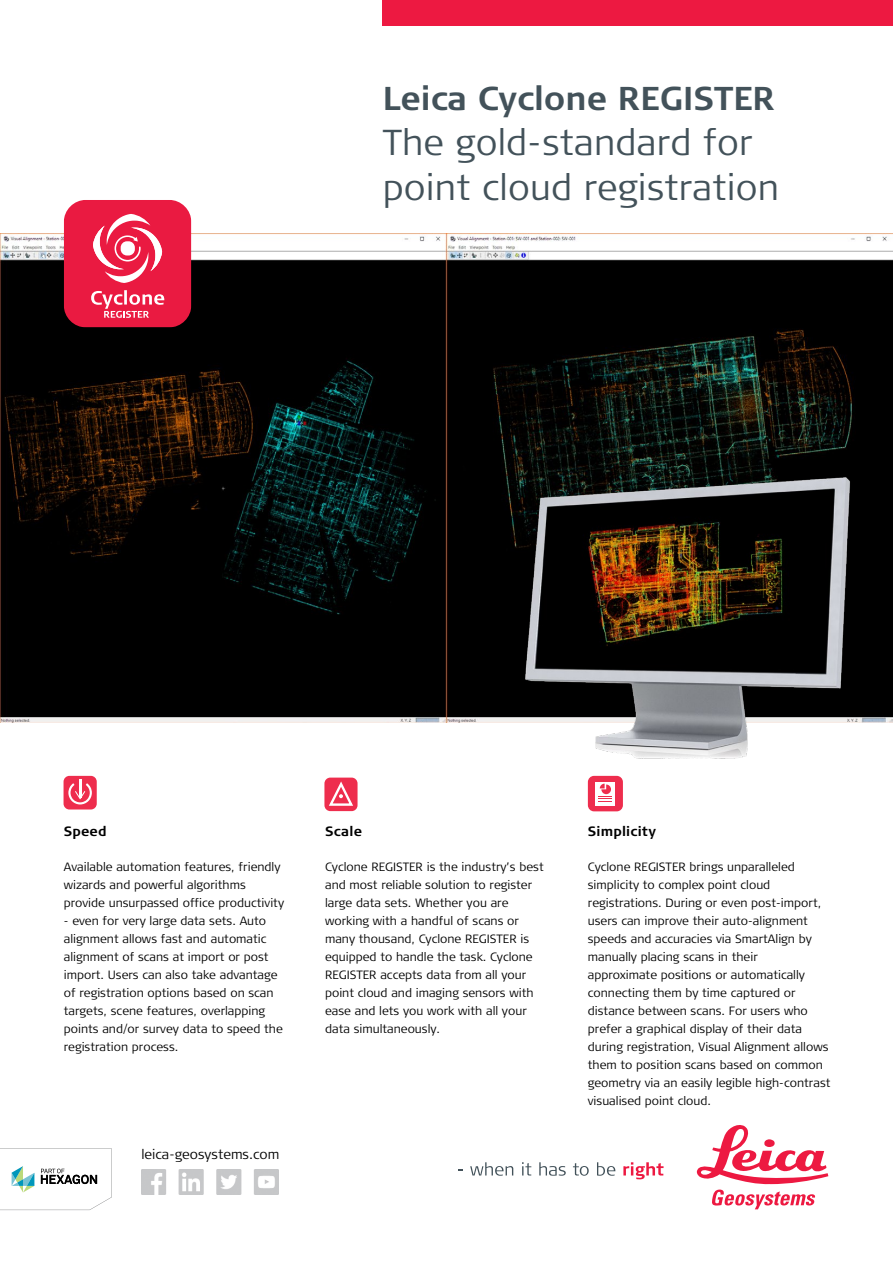
<style>
.page{position:relative;width:893px;height:1263px;background:#fff}
.page>*{position:absolute;margin:0;border:0;box-sizing:border-box;transform-origin:0 0}
.t1{font:300 36px/45px "Signa Column";letter-spacing:.005em;color:#43525a}
.t2{font:700 33px "Signa Column";color:#43525a}
.t3{font:300 13.5px "Signa Normal";color:#000}
.t4{font:700 13.5px "Signa Pro";letter-spacing:.015em;color:#000}
.t5{font:300 12px/18px "Signa Column";color:#000}
</style>
<div class="page">
<div style="left:383px;top:0;width:510px;height:26px;background:#ed1941"></div>
<img style="left:0;top:234px;width:893px;height:488px">
<svg style="left:64px;top:200px;width:127px;height:127px;background:#e93658"></svg>
<svg style="left:470px;top:1162px;width:43px;height:14px"></svg>
<svg style="left:522px;top:1162px;width:9px;height:13px"></svg>
<svg style="left:539px;top:1162px;width:27px;height:14px"></svg>
<svg style="left:573px;top:1163px;width:16px;height:13px"></svg>
<svg style="left:597px;top:1162px;width:18px;height:14px"></svg>
<svg style="left:623px;top:1162px;width:40px;height:17px"></svg>
<svg style="left:697px;top:1125px;width:131px;height:84px"></svg>
<svg style="left:0;top:1148px;width:112px;height:62px"></svg>
<img style="left:470px;top:448px;width:401px;height:311px">
<svg style="left:64px;top:776px;width:33px;height:33px"></svg>
<svg style="left:588px;top:776px;width:35px;height:35px"></svg>
<svg style="left:325px;top:778px;width:33px;height:33px"></svg>
<img style="left:142px;top:1170px;width:137px;height:24px">
<h2 class="t2" style="left:383px;top:77px;width:394px">Leica Cyclone REGISTER</h2>
<h1 class="t1" style="left:383px;top:120px;width:398px">The gold-standard for point cloud registration</h1>
<p class="t4" style="left:64px;top:821px;width:44px">Speed</p>
<p class="t5" style="left:64px;top:858px;width:222px">Available automation features, friendly wizards and powerful algorithms provide unsurpassed office productivity</p>
<p class="t5" style="left:64px;top:912px;width:221px">- even for very large data sets. Auto alignment allows fast and automatic alignment of scans at import or post import. Users can also take advantage of registration options based on scan targets, scene features, overlapping points and/or survey data to speed the registration process.</p>
<p class="t3" style="left:141px;top:1146px;width:140px">leica-geosystems.com</p>
<p class="t4" style="left:325px;top:821px;width:38px">Scale</p>
<p class="t5" style="left:325px;top:858px;width:220px">Cyclone REGISTER is the industry’s best and most reliable solution to register large data sets. Whether you are working with a handful of scans or many thousand, Cyclone REGISTER is equipped to handle the task. Cyclone REGISTER accepts data from all your point cloud and imaging sensors with ease and lets you work with all your data simultaneously.</p>
<p class="t4" style="left:588px;top:821px;width:70px">Simplicity</p>
<p class="t5" style="left:588px;top:858px;width:244px">Cyclone REGISTER brings unparalleled simplicity to complex point cloud registrations. During or even post-import, users can improve their auto-alignment speeds and accuracies via SmartAlign by manually placing scans in their<br>approximate positions or automatically connecting them by time captured or distance between scans. For users who prefer a graphical display of their data during registration, Visual Alignment allows them to position scans based on common geometry via an easily legible high-contrast visualised point cloud.</p>
</div>
